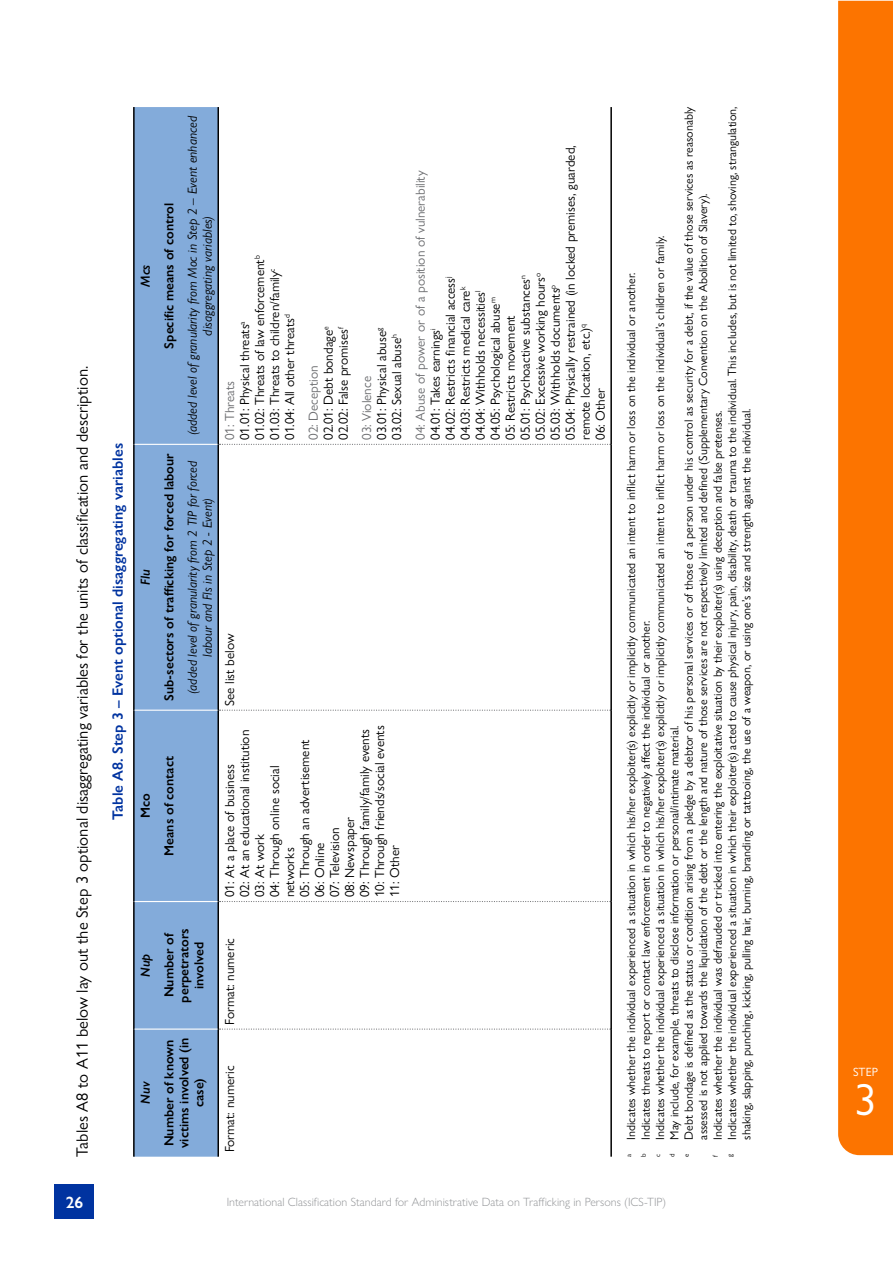
<style>
.page{position:relative;width:893px;height:1263px;background:#fff}
.page>*{position:absolute;margin:0;border:0;box-sizing:border-box;transform-origin:0 0}
.t1{font:45px "Gill Sans Nova";color:#fff}
.t2{font:16.5px "Gill Sans Nova";color:#000}
.t3{font:600 16.5px "Gill Sans Nova";color:#fff}
.t4{font:600 15px "Gill Sans Nova";color:#0033a0}
.t5{font:13.2px/15px "Gill Sans Nova";color:#000}
.t6{font:italic 13.2px/15px "Gill Sans Nova";color:#000;text-align:center}
.t7{font:600 13.2px/15px "Gill Sans Nova";color:#000;text-align:center}
.t8{font:italic 600 13.2px "Gill Sans Nova";color:#000}
.t9{font:12px "Gill Sans Nova";color:#000}
.t10{font:300 12px "Gill Sans Nova";color:#939598}
.t11{font:12px "Gill Sans Nova";color:#fff}
.s1{color:#6d6e71}
</style>
<div class="page">
<div style="left:135px;top:107px;width:82px;height:1050px;background:#83abda"></div>
<hr style="left:133px;top:1029px;width:2px;height:128px;background:#000">
<hr style="left:133px;top:901px;width:2px;height:128px;background:#000">
<hr style="left:133px;top:710px;width:2px;height:191px;background:#000">
<hr style="left:133px;top:444px;width:2px;height:266px;background:#000">
<hr style="left:133px;top:107px;width:2px;height:337px;background:#000">
<hr style="left:217px;top:1029px;width:2px;height:128px;background:#000">
<hr style="left:217px;top:901px;width:2px;height:128px;background:#000">
<hr style="left:217px;top:710px;width:2px;height:191px;background:#000">
<hr style="left:217px;top:444px;width:2px;height:266px;background:#000">
<hr style="left:217px;top:107px;width:2px;height:337px;background:#000">
<hr style="left:135px;top:1028px;width:82px;height:2px;background:#fff">
<hr style="left:135px;top:901px;width:82px;height:1px;background:#fff">
<hr style="left:135px;top:710px;width:82px;height:1px;background:#fff">
<hr style="left:135px;top:444px;width:82px;height:1px;background:#fff">
<svg style="left:220px;top:1028px;width:390px;height:2px"></svg>
<svg style="left:220px;top:901px;width:390px;height:1px"></svg>
<svg style="left:220px;top:710px;width:390px;height:1px"></svg>
<svg style="left:220px;top:444px;width:390px;height:1px"></svg>
<hr style="left:610px;top:1029px;width:2px;height:128px;background:#000">
<hr style="left:610px;top:901px;width:2px;height:128px;background:#000">
<hr style="left:610px;top:710px;width:2px;height:191px;background:#000">
<hr style="left:610px;top:444px;width:2px;height:266px;background:#000">
<hr style="left:610px;top:107px;width:2px;height:337px;background:#000">
<div style="left:55px;top:1185px;width:39px;height:34px;background:#0033a0"></div>
<svg style="left:838px;top:1px;width:55px;height:1154px;fill:#fc7400"></svg>
<h2 class="t2" style="left:72px;top:1157px;width:792px;rotate:-90deg">Tables A8 to A11 below lay out the Step 3 optional disaggregating variables for the units of classification and description.</h2>
<p class="t4" style="left:108px;top:820px;width:378px;rotate:-90deg">Table A8. Step 3 – Event optional disaggregating variables</p>
<p class="t8" style="left:137px;top:287px;width:24px;rotate:-90deg">Mcs</p>
<p class="t8" style="left:137px;top:585px;width:17px;rotate:-90deg">Flu</p>
<p class="t7" style="left:161px;top:348px;width:147px;rotate:-90deg">Specific means of control</p>
<p class="t6" style="left:185px;top:435px;width:321px;rotate:-90deg">(added level of granularity from Moc in Step 2 – Event enhanced disaggregating variables)</p>
<p class="t7" style="left:161px;top:701px;width:249px;rotate:-90deg">Sub-sectors of trafficking for forced labour</p>
<p class="t6" style="left:185px;top:694px;width:235px;rotate:-90deg">(added level of granularity from 2 TIP for forced labour and Fls in Step 2 - Event)</p>
<p class="t7" style="left:133px;top:856px;width:101px;line-height:23.5px;rotate:-90deg">Mco<br>Means of contact</p>
<p class="t5" style="left:222px;top:440px;width:186px;rotate:-90deg"><span class="s1">01: Threats<br></span>01.01: Physical threats<sup>a<br></sup>01.02: Threats of law enforcement<sup>b<br></sup>01.03: Threats to children/family<sup>c<br></sup>01.04: All other threats<sup>d</sup></p>
<p class="t5" style="left:306px;top:440px;width:115px;rotate:-90deg"><span class="s1">02: Deception<br></span>02.01: Debt bondage<sup>e<br></sup>02.02: False promises<sup>f</sup></p>
<p class="t5" style="left:359px;top:440px;width:114px;rotate:-90deg"><span class="s1">03: Violence<br></span>03.01: Physical abuse<sup>g<br></sup>03.02: Sexual abuse<sup>h</sup></p>
<p class="t5" style="left:222px;top:706px;width:74px;rotate:-90deg">See list below</p>
<p class="t5" style="left:222px;top:897px;width:174px;rotate:-90deg">01: At a place of business<br>02: At an educational institution<br>03: At work<br>04: Through online social networks<br>05: Through an advertisement<br>06: Online<br>07: Television<br>08: Newspaper<br>09: Through family/family events<br>10: Through friends/social events<br>11: Other</p>
<p class="t8" style="left:137px;top:977px;width:25px;rotate:-90deg">Nup</p>
<p class="t7" style="left:161px;top:1002px;width:76px;rotate:-90deg">Number of perpetrators involved</p>
<p class="t8" style="left:137px;top:1104px;width:24px;rotate:-90deg">Nuv</p>
<p class="t7" style="left:161px;top:1148px;width:112px;rotate:-90deg">Number of known victims involved (in case)</p>
<p class="t5" style="left:222px;top:1025px;width:88px;rotate:-90deg">Format: numeric</p>
<p class="t5" style="left:222px;top:1152px;width:88px;rotate:-90deg">Format: numeric</p>
<p class="t5" style="left:413px;top:440px;width:296px;rotate:-90deg"><span class="s1">04: Abuse of power or of a position of vulnerability<br></span>04.01: Takes earnings<sup>i<br></sup>04.02: Restricts financial access<sup>j<br></sup>04.03: Restricts medical care<sup>k<br></sup>04.04: Withholds necessities<sup>l<br></sup>04.05: Psychological abuse<sup>m<br></sup>05: Restricts movement<br>05.01: Psychoactive substances<sup>n<br></sup>05.02: Excessive working hours<sup>o<br></sup>05.03: Withholds documents<sup>p<br></sup>05.04: Physically restrained (in locked premises, guarded, remote location, etc.)<sup>q<br></sup>06: Other</p>
<p class="t9" style="left:681px;top:1157px;width:1052px;rotate:-90deg"><sup>e</sup> Debt bondage is defined as the status or condition arising from a pledge by a debtor of his personal services or of those of a person under his control as security for a debt, if the value of those services as reasonably</p>
<p class="t9" style="left:725px;top:1157px;width:1052px;rotate:-90deg"><sup>g</sup> Indicates whether the individual experienced a situation in which their exploiter(s) acted to cause physical injury, pain, disability, death or trauma to the individual. This includes, but is not limited to, shoving, strangulation,</p>
<p class="t9" style="left:696px;top:1140px;width:948px;rotate:-90deg">assessed is not applied towards the liquidation of the debt or the length and nature of those services are not respectively limited and defined (Supplementary Convention on the Abolition of Slavery).</p>
<p class="t9" style="left:653px;top:1157px;width:923px;rotate:-90deg"><sup>c</sup> Indicates whether the individual experienced a situation in which his/her exploiter(s) explicitly or implicitly communicated an intent to inflict harm or loss on the individual’s children or family.</p>
<p class="t9" style="left:624px;top:1157px;width:885px;rotate:-90deg"><sup>a</sup> Indicates whether the individual experienced a situation in which his/her exploiter(s) explicitly or implicitly communicated an intent to inflict harm or loss on the individual or another.</p>
<p class="t9" style="left:739px;top:1140px;width:733px;rotate:-90deg">shaking, slapping, punching, kicking, pulling hair, burning, branding or tattooing, the use of a weapon, or using one’s size and strength against the individual.</p>
<p class="t9" style="left:710px;top:1157px;width:748px;rotate:-90deg"><sup>f</sup> Indicates whether the individual was defrauded or tricked into entering the exploitative situation by their exploiter(s) using deception and false pretenses.</p>
<p class="t9" style="left:638px;top:1157px;width:538px;rotate:-90deg"><sup>b</sup> Indicates threats to report or contact law enforcement in order to negatively affect the individual or another.</p>
<p class="t9" style="left:667px;top:1157px;width:433px;rotate:-90deg"><sup>d</sup> May include, for example, threats to disclose information or personal/intimate material.</p>
<h2 class="t3" style="left:66px;top:1192px;width:19px">26</h2>
<p class="t10" style="left:227px;top:1195px;width:441px">International Classification Standard for Administrative Data on Trafficking in Persons (ICS-TIP)</p>
<p class="t11" style="left:853px;top:1065px;width:26px">STEP</p>
<h1 class="t1" style="left:854px;top:1072px;width:24px">3</h1>
</div>
